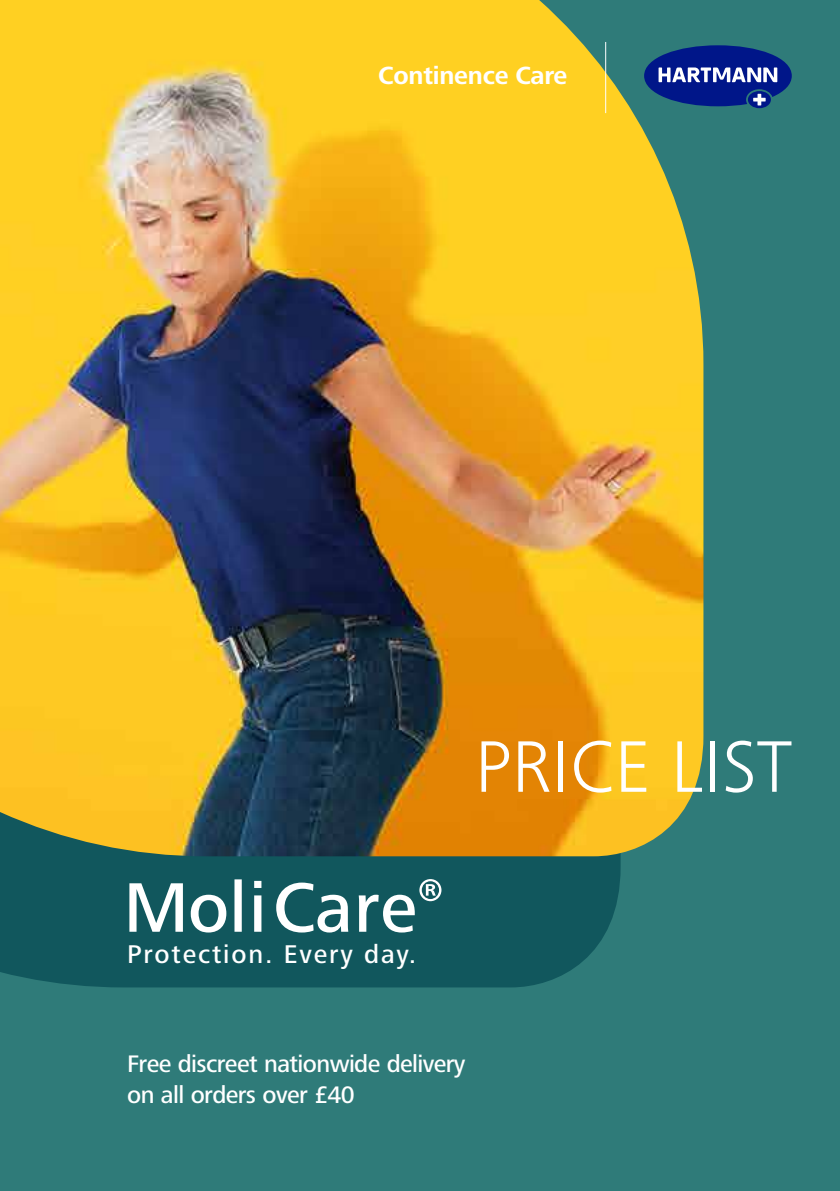
<style>
.page{position:relative;width:840px;height:1191px;background:#fff}
.page>*{position:absolute;margin:0;border:0;box-sizing:border-box;transform-origin:0 0}
.t1{font:300 75.6px "Frutiger Next Pro";letter-spacing:.005em;color:#fff}
.t2{font:500 26.6px "Frutiger Next Pro";letter-spacing:.07em;color:#fff}
.t3{font:700 25.8px "Frutiger Next Pro";letter-spacing:-.01em;color:#fff}
.t4{font:500 24.8px/31.8px "Frutiger Next Pro";letter-spacing:-.025em;color:#fff}
</style>
<div class="page">
<div style="left:0;top:0;width:839px;height:1191px;background:#2f7b79"></div>
<div style="left:0;top:856px;width:620px;height:131px;background:#11575d"></div>
<img style="left:0;top:0;width:703px;height:856px">
<svg style="left:129px;top:879px;width:312px;height:53px;background:#59898e"></svg>
<hr style="left:605px;top:42px;width:1px;height:71px;background:#fff">
<div style="left:747px;top:91px;width:23px;height:17px;background:#001689;border-radius:50%"></div>
<svg style="left:643px;top:45px;width:148px;height:61px"></svg>
<p class="t3" style="left:378px;top:60px;width:190px">Continence Care</p>
<h1 class="t1" style="left:474px;top:723px;width:319px">PRICE LIST</h1>
<p class="t2" style="left:127px;top:938px;width:290px">Protection. Every day.</p>
<p class="t4" style="left:127px;top:1047px;width:339px">Free discreet nationwide delivery on all orders over £40</p>
</div>
